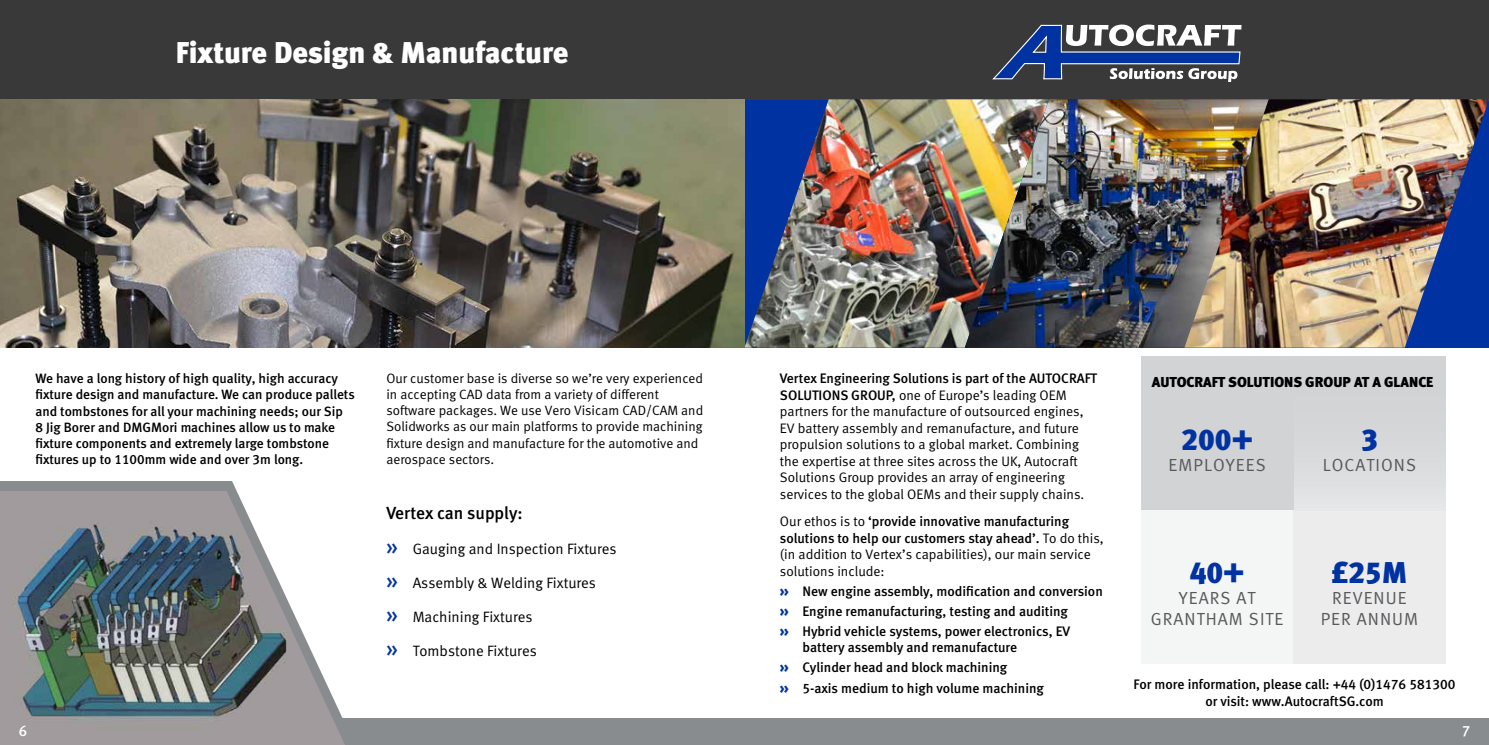
<style>
.page{position:relative;width:1489px;height:745px;background:#fff}
.page>*{position:absolute;margin:0;border:0;box-sizing:border-box;transform-origin:0 0}
.t1{font:30px "Meta Black LF";letter-spacing:-.005em;color:#fff}
.t2{font:30px "Meta Black LF";color:#0033a1}
.t3{font:17.5px/21px "Meta Normal LF";letter-spacing:.06em;color:#58595b;text-align:center}
.t4{font:17.5px "Meta Medium LF";letter-spacing:-.005em;color:#000}
.t5{font:15px "Meta Normal LF";color:#000}
.t6{font:15px "Meta Medium LF";color:#fff}
.t7{font:14.38px "Meta Black LF";color:#000}
.t8{font:13.75px/20px "Meta Medium LF";color:#000}
.t9{font:13.75px/16.5px "Meta Normal LF";color:#000}
.t10{font:13.5px/16.2px "Meta Medium LF";color:#000}
.t11{font:13.5px/16.2px "Meta Normal LF";color:#000}
.s1{font-family:"Meta Medium LF";font-size:22.5px;color:#0033a1}
.s2{font-family:"Meta Medium LF"}
.s3{font-family:"Meta Normal LF"}
.s4{font-family:"Meta Black LF";font-size:15px;color:#0033a1}
</style>
<div class="page">
<div style="left:0;top:0;width:1488px;height:99px;background:#393939"></div>
<div style="left:0;top:718px;width:1488px;height:26px;background:#898c8e"></div>
<svg style="left:992px;top:24px;width:249px;height:57px"></svg>
<img style="left:0;top:481px;width:344px;height:263px">
<img style="left:0;top:99px;width:964px;height:248px">
<img style="left:964px;top:99px;width:220px;height:248px">
<img style="left:1184px;top:99px;width:304px;height:248px">
<div style="left:1140px;top:510px;width:153px;height:153px;background:#f4f5f5"></div>
<div style="left:1293px;top:510px;width:152px;height:153px;background:#ececed"></div>
<div style="left:1293px;top:356px;width:152px;height:154px;background:linear-gradient(to right,#d7d9da,#d7d9da)"></div>
<div style="left:1140px;top:356px;width:153px;height:154px;background:#d1d3d4"></div>
<h1 class="t1" style="left:176px;top:35px;width:394px">Fixture Design &amp; Manufacture</h1>
<p class="t10" style="left:35px;top:370px;width:321px">We have a long history of high quality, high accuracy fixture design and manufacture. We can produce pallets and tombstones for all your machining needs; our Sip<br>8 Jig Borer and DMGMori machines allow us to make fixture components and extremely large tombstone fixtures up to 1100mm wide and over 3m long.</p>
<p class="t11" style="left:386px;top:369px;width:318px">Our customer base is diverse so we’re very experienced in accepting CAD data from a variety of different software packages. We use Vero Visicam CAD/CAM and Solidworks as our main platforms to provide machining fixture design and manufacture for the automotive and aerospace sectors.</p>
<p class="t4" style="left:386px;top:503px;width:138px">Vertex can supply:</p>
<p class="t5" style="left:386px;top:539px;width:232px"><span class="s1">»</span> Gauging and Inspection Fixtures</p>
<p class="t5" style="left:386px;top:573px;width:211px"><span class="s1">»</span> Assembly &amp; Welding Fixtures</p>
<p class="t5" style="left:386px;top:607px;width:147px"><span class="s1">»</span> Machining Fixtures</p>
<p class="t5" style="left:386px;top:641px;width:152px"><span class="s1">»</span> Tombstone Fixtures</p>
<p class="t8" style="left:780px;top:368px;width:318px">Vertex Engineering Solutions is part of the AUTOCRAFT</p>
<p class="t9" style="left:780px;top:386px;width:306px"><span class="s2">SOLUTIONS GROUP,</span> one of Europe’s leading OEM partners for the manufacture of outsourced engines, EV battery assembly and remanufacture, and future propulsion solutions to a global market. Combining the expertise at three sites across the UK, Autocraft Solutions Group provides an array of engineering services to the global OEMs and their supply chains.</p>
<p class="t8" style="left:780px;top:512px;width:325px;line-height:16.5px"><span class="s3">Our ethos is to</span> ‘provide innovative manufacturing solutions to help our customers stay ahead’. <span class="s3">To do this,</span></p>
<p class="t9" style="left:780px;top:545px;width:312px">(in addition to Vertex’s capabilities), our main service solutions include:</p>
<p class="t8" style="left:780px;top:580px;width:324px"><span class="s4">»</span> New engine assembly, modification and conversion <span class="s4">»</span> Engine remanufacturing, testing and auditing<br><span class="s4">»</span> Hybrid vehicle systems, power electronics, EV</p>
<p class="t8" style="left:780px;top:637px;width:265px;text-indent:22px">battery assembly and remanufacture<br><span class="s4">»</span> Cylinder head and block machining<br><span class="s4">»</span> 5-axis medium to high volume machining</p>
<p class="t7" style="left:1151px;top:373px;width:283px">AUTOCRAFT SOLUTIONS GROUP AT A GLANCE</p>
<h1 class="t2" style="left:1181px;top:421px;width:73px">200+</h1>
<p class="t3" style="left:1168px;top:454px;width:99px">EMPLOYEES</p>
<h1 class="t2" style="left:1189px;top:554px;width:56px">40+</h1>
<p class="t3" style="left:1150px;top:587px;width:134px">YEARS AT<br>GRANTHAM SITE</p>
<h1 class="t2" style="left:1360px;top:421px;width:18px">3</h1>
<p class="t3" style="left:1322px;top:454px;width:95px">LOCATIONS</p>
<h1 class="t2" style="left:1331px;top:554px;width:77px">£25M</h1>
<p class="t3" style="left:1320px;top:587px;width:99px">REVENUE<br>PER ANNUM</p>
<p class="t8" style="left:1133px;top:675px;width:323px;line-height:16.5px;text-align:center">For more information, please call: +44 (0)1476 581300 or visit: www.AutocraftSG.com</p>
<p class="t6" style="left:19px;top:721px;width:10px">6</p>
<p class="t6" style="left:1461px;top:721px;width:10px">7</p>
</div>
